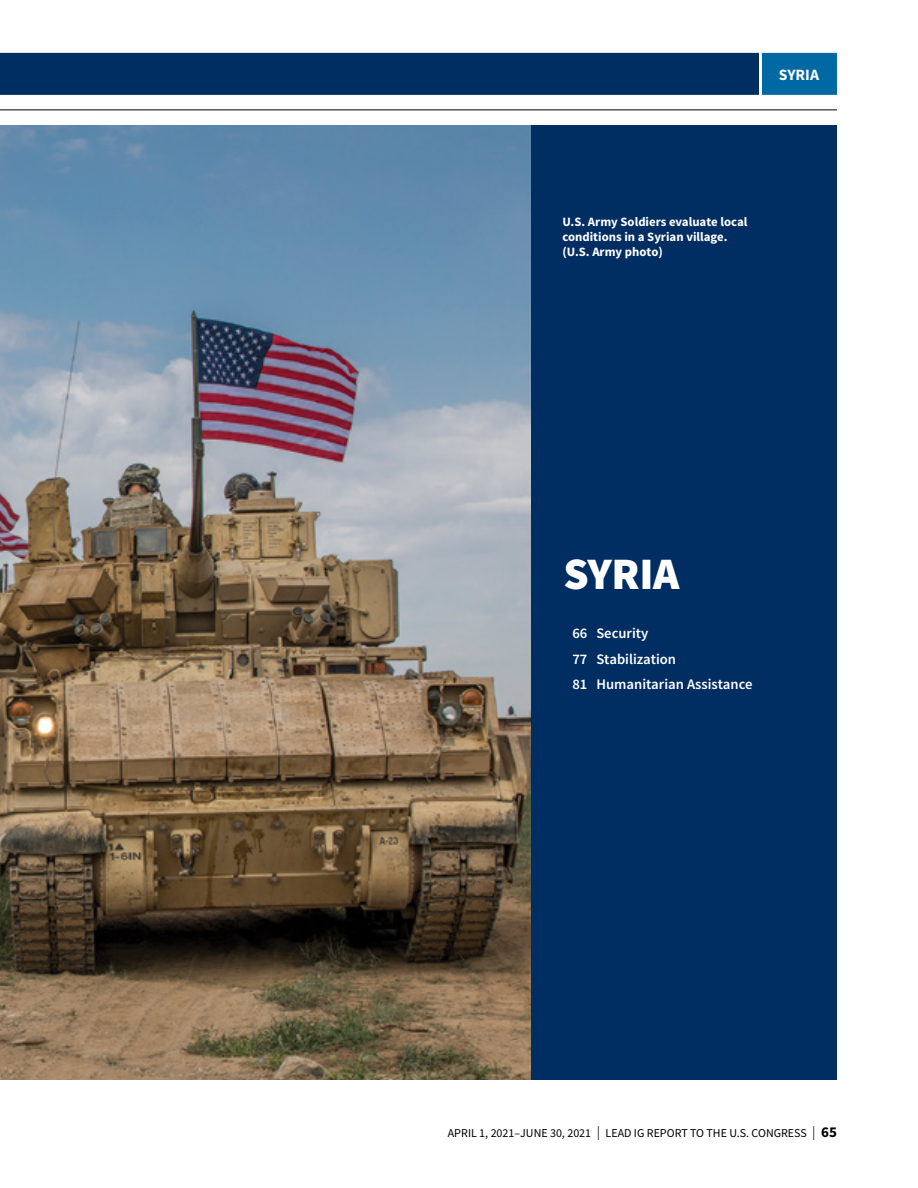
<style>
.page{position:relative;width:918px;height:1188px;background:#fff}
.page>*{position:absolute;margin:0;border:0;box-sizing:border-box;transform-origin:0 0}
.TOC_Section_Head{font:900 45px "Source Sans Pro";letter-spacing:-.01em;color:#fff}
.t1{font:700 15.75px "Source Sans Pro";color:#fff}
.TOC_Section_Level_1{font:600 14.7px "Source Sans Pro";color:#fff}
.t2{font:700 12.75px/15px "Source Sans Pro";color:#fff}
.t3{font:12px "Source Sans Pro";color:#000}
.s1{font-weight:200;font-size:21px}
.s2{font-weight:700;font-size:15px}
</style>
<div class="page">
<div style="left:531px;top:125px;width:306px;height:955px;background:#002d62"></div>
<img style="left:0;top:125px;width:531px;height:955px">
<hr style="left:0;top:110px;width:837px;height:1px;background:#000">
<div style="left:0;top:53px;width:759px;height:42px;background:#002d62"></div>
<div style="left:762px;top:53px;width:75px;height:42px;background:#0069a3"></div>
<p class="t1" style="left:779px;top:64px;width:42px">SYRIA</p>
<p class="t2" style="left:562px;top:214px;width:186px">U.S. Army Soldiers evaluate local conditions in a Syrian village. (U.S. Army photo)</p>
<p class="TOC_Section_Head" style="left:563px;top:544px;width:118px">SYRIA</p>
<p class="TOC_Section_Level_1" style="left:572px;top:624px;width:78px">66 Security</p>
<p class="TOC_Section_Level_1" style="left:572px;top:650px;width:105px">77 Stabilization</p>
<p class="TOC_Section_Level_1" style="left:572px;top:675px;width:182px">81 Humanitarian Assistance</p>
<p class="t3" style="left:448px;top:1125px;width:391px">APRIL 1, 2021–JUNE 30, 2021 <span class="s1">I</span> LEAD IG REPORT TO THE U.S. CONGRESS <span class="s1">I</span> <span class="s2">65</span></p>
</div>
